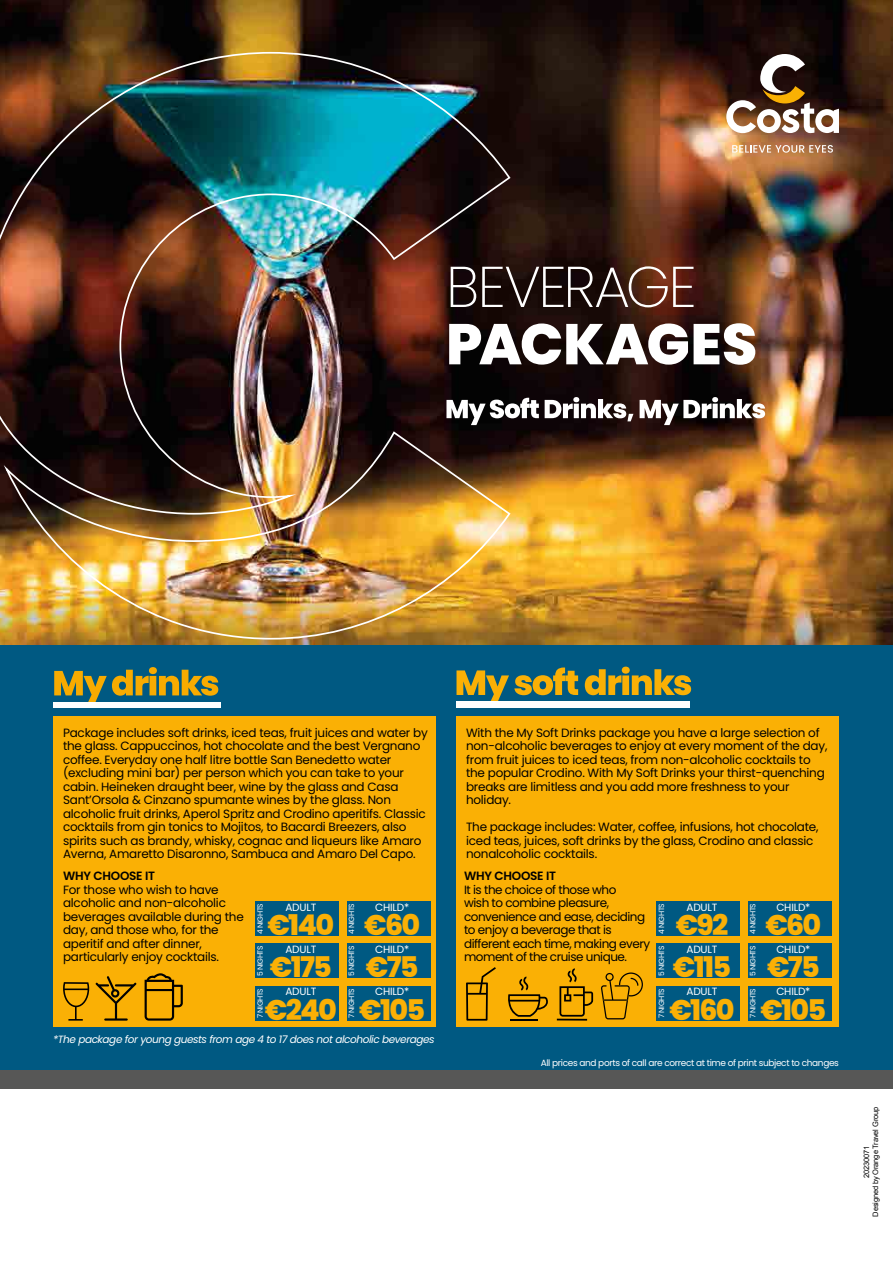
<style>
.page{position:relative;width:893px;height:1263px;background:#fff}
.page>*{position:absolute;margin:0;border:0;box-sizing:border-box;transform-origin:0 0}
.t1{font:800 28.5px "Poppins";letter-spacing:-.06em;color:#fab005}
.t2{font:12px/13.5px "Poppins";letter-spacing:-.02em;color:#000}
.t3{font:12px/13.5px "Poppins";letter-spacing:-.04em;color:#000}
.t4{font:600 12px "Poppins";letter-spacing:-.02em;color:#000}
.t5{font:10.5px "Poppins";letter-spacing:-.02em;color:#fff}
.t6{font:italic 10.5px "Poppins";letter-spacing:-.04em;color:#fff}
.t7{font:9px "Poppins";letter-spacing:-.04em;color:#fff}
.t8{font:7.5px "Poppins";letter-spacing:-.06em;color:#fff}
.t9{font:7.5px/9px "Arial";letter-spacing:-.02em;color:#000;text-align:center}
</style>
<div class="page">
<div style="left:0;top:612px;width:893px;height:467px;background:#005982"></div>
<img style="left:0;top:0;width:893px;height:644px">
<svg style="left:726px;top:54px;width:113px;height:79px"></svg>
<svg style="left:732px;top:145px;width:101px;height:8px"></svg>
<svg style="left:512px;top:266px;width:181px;height:41px;background:#59413a"></svg>
<svg style="left:512px;top:323px;width:176px;height:42px"></svg>
<svg style="left:694px;top:323px;width:61px;height:42px"></svg>
<svg style="left:512px;top:398px;width:27px;height:27px"></svg>
<svg style="left:545px;top:397px;width:88px;height:24px"></svg>
<svg style="left:640px;top:397px;width:125px;height:28px"></svg>
<img style="left:0;top:51px;width:512px;height:589px">
<div style="left:456px;top:716px;width:383px;height:311px;background:#fab005"></div>
<svg style="left:456px;top:667px;width:122px;height:34px"></svg>
<svg style="left:585px;top:667px;width:106px;height:28px"></svg>
<div style="left:456px;top:701px;width:234px;height:7px;background:#fff"></div>
<svg style="left:466px;top:967px;width:30px;height:54px"></svg>
<hr style="left:511px;top:1019px;width:27px;height:2px;background:#000">
<svg style="left:508px;top:976px;width:40px;height:41px"></svg>
<hr style="left:557px;top:1019px;width:30px;height:2px;background:#000">
<svg style="left:559px;top:968px;width:34px;height:48px"></svg>
<svg style="left:601px;top:972px;width:42px;height:47px"></svg>
<div style="left:53px;top:716px;width:383px;height:311px;background:#fab005"></div>
<svg style="left:54px;top:667px;width:164px;height:35px"></svg>
<div style="left:53px;top:702px;width:168px;height:6px;background:#fff"></div>
<svg style="left:63px;top:982px;width:26px;height:39px"></svg>
<svg style="left:145px;top:973px;width:38px;height:48px"></svg>
<svg style="left:96px;top:976px;width:40px;height:45px"></svg>
<div style="left:0;top:1070px;width:893px;height:18px;background:#575756"></div>
<div style="left:255px;top:986px;width:84px;height:35px;background:#005982"></div>
<div style="left:657px;top:986px;width:83px;height:35px;background:#005982"></div>
<div style="left:255px;top:943px;width:84px;height:35px;background:#005982"></div>
<div style="left:657px;top:943px;width:83px;height:35px;background:#005982"></div>
<div style="left:255px;top:901px;width:84px;height:35px;background:#005982"></div>
<div style="left:657px;top:901px;width:83px;height:35px;background:#005982"></div>
<div style="left:347px;top:986px;width:83px;height:35px;background:#005982"></div>
<div style="left:748px;top:986px;width:83px;height:35px;background:#005982"></div>
<div style="left:347px;top:943px;width:83px;height:35px;background:#005982"></div>
<div style="left:748px;top:943px;width:83px;height:35px;background:#005982"></div>
<div style="left:347px;top:901px;width:83px;height:35px;background:#005982"></div>
<div style="left:748px;top:901px;width:83px;height:35px;background:#005982"></div>
<p class="t2" style="left:63px;top:726px;width:366px">Package includes soft drinks, iced teas, fruit juices and water by the glass. Cappuccinos, hot chocolate and the best Vergnano coffee. Everyday one half litre bottle San Benedetto water (excluding mini bar) per person which you can take to your cabin. Heineken draught beer, wine by the glass and Casa Sant’Orsola &amp; Cinzano spumante wines by the glass. Non alcoholic fruit drinks, Aperol Spritz and Crodino aperitifs. Classic cocktails from gin tonics to Mojitos, to Bacardi Breezers, also spirits such as brandy, whisky, cognac and liqueurs like Amaro Averna, Amaretto Disaronno, Sambuca and Amaro Del Capo.</p>
<p class="t4" style="left:63px;top:869px;width:93px">WHY CHOOSE IT</p>
<p class="t2" style="left:63px;top:883px;width:182px">For those who wish to have alcoholic and non-alcoholic beverages available during the day, and those who, for the aperitif and after dinner, particularly enjoy cocktails.</p>
<p class="t5" style="left:375px;top:901px;width:35px">CHILD*</p>
<p class="t5" style="left:285px;top:901px;width:32px">ADULT</p>
<p class="t8" style="left:256px;top:933px;width:32px;rotate:-90deg">4 NIGHTS</p>
<h1 class="t1" style="left:267px;top:908px;width:68px">€140</h1>
<p class="t8" style="left:347px;top:933px;width:32px;rotate:-90deg">4 NIGHTS</p>
<h1 class="t1" style="left:364px;top:908px;width:58px">€60</h1>
<p class="t5" style="left:375px;top:943px;width:35px">CHILD*</p>
<p class="t5" style="left:285px;top:943px;width:32px">ADULT</p>
<p class="t8" style="left:256px;top:976px;width:32px;rotate:-90deg">5 NIGHTS</p>
<h1 class="t1" style="left:270px;top:951px;width:64px">€175</h1>
<p class="t8" style="left:347px;top:976px;width:32px;rotate:-90deg">5 NIGHTS</p>
<h1 class="t1" style="left:366px;top:951px;width:54px">€75</h1>
<p class="t2" style="left:466px;top:726px;width:363px">With the My Soft Drinks package you have a large selection of non-alcoholic beverages to enjoy at every moment of the day, from fruit juices to iced teas, from non-alcoholic cocktails to the popular Crodino. With My Soft Drinks your thirst-quenching breaks are limitless and you add more freshness to your holiday.</p>
<p class="t2" style="left:466px;top:820px;width:354px">The package includes: Water, coffee, infusions, hot chocolate, iced teas, juices, soft drinks by the glass, Crodino and classic nonalcoholic cocktails.</p>
<p class="t4" style="left:464px;top:869px;width:93px">WHY CHOOSE IT</p>
<p class="t3" style="left:464px;top:883px;width:188px">It is the choice of those who<br>wish to combine pleasure, convenience and ease, deciding to enjoy a beverage that is different each time, making every moment of the cruise unique.</p>
<p class="t5" style="left:686px;top:901px;width:32px">ADULT</p>
<p class="t8" style="left:657px;top:933px;width:32px;rotate:-90deg">4 NIGHTS</p>
<h1 class="t1" style="left:676px;top:908px;width:54px">€92</h1>
<p class="t5" style="left:686px;top:943px;width:32px">ADULT</p>
<p class="t8" style="left:657px;top:976px;width:32px;rotate:-90deg">5 NIGHTS</p>
<h1 class="t1" style="left:673px;top:951px;width:60px">€115</h1>
<p class="t5" style="left:776px;top:901px;width:35px">CHILD*</p>
<p class="t8" style="left:748px;top:933px;width:32px;rotate:-90deg">4 NIGHTS</p>
<h1 class="t1" style="left:765px;top:908px;width:58px">€60</h1>
<p class="t5" style="left:776px;top:943px;width:35px">CHILD*</p>
<p class="t8" style="left:748px;top:976px;width:32px;rotate:-90deg">5 NIGHTS</p>
<h1 class="t1" style="left:767px;top:951px;width:54px">€75</h1>
<p class="t5" style="left:285px;top:985px;width:32px">ADULT</p>
<p class="t8" style="left:256px;top:1018px;width:31px;rotate:-90deg">7 NIGHTS</p>
<h1 class="t1" style="left:265px;top:993px;width:74px">€240</h1>
<p class="t5" style="left:375px;top:985px;width:35px">CHILD*</p>
<p class="t8" style="left:347px;top:1018px;width:31px;rotate:-90deg">7 NIGHTS</p>
<h1 class="t1" style="left:359px;top:993px;width:67px">€105</h1>
<p class="t5" style="left:686px;top:985px;width:32px">ADULT</p>
<p class="t8" style="left:657px;top:1018px;width:31px;rotate:-90deg">7 NIGHTS</p>
<h1 class="t1" style="left:669px;top:993px;width:67px">€160</h1>
<p class="t5" style="left:776px;top:985px;width:35px">CHILD*</p>
<p class="t8" style="left:748px;top:1018px;width:31px;rotate:-90deg">7 NIGHTS</p>
<h1 class="t1" style="left:760px;top:993px;width:67px">€105</h1>
<p class="t6" style="left:53px;top:1033px;width:383px">*The package for young guests from age 4 to 17 does not alcoholic beverages</p>
<p class="t7" style="left:541px;top:1058px;width:300px">All prices and ports of call are correct at time of print subject to changes</p>
<p class="t9" style="left:862px;top:1216px;width:111px;rotate:-90deg">20230071<br>Designed by Orange Travel Group</p>
</div>
